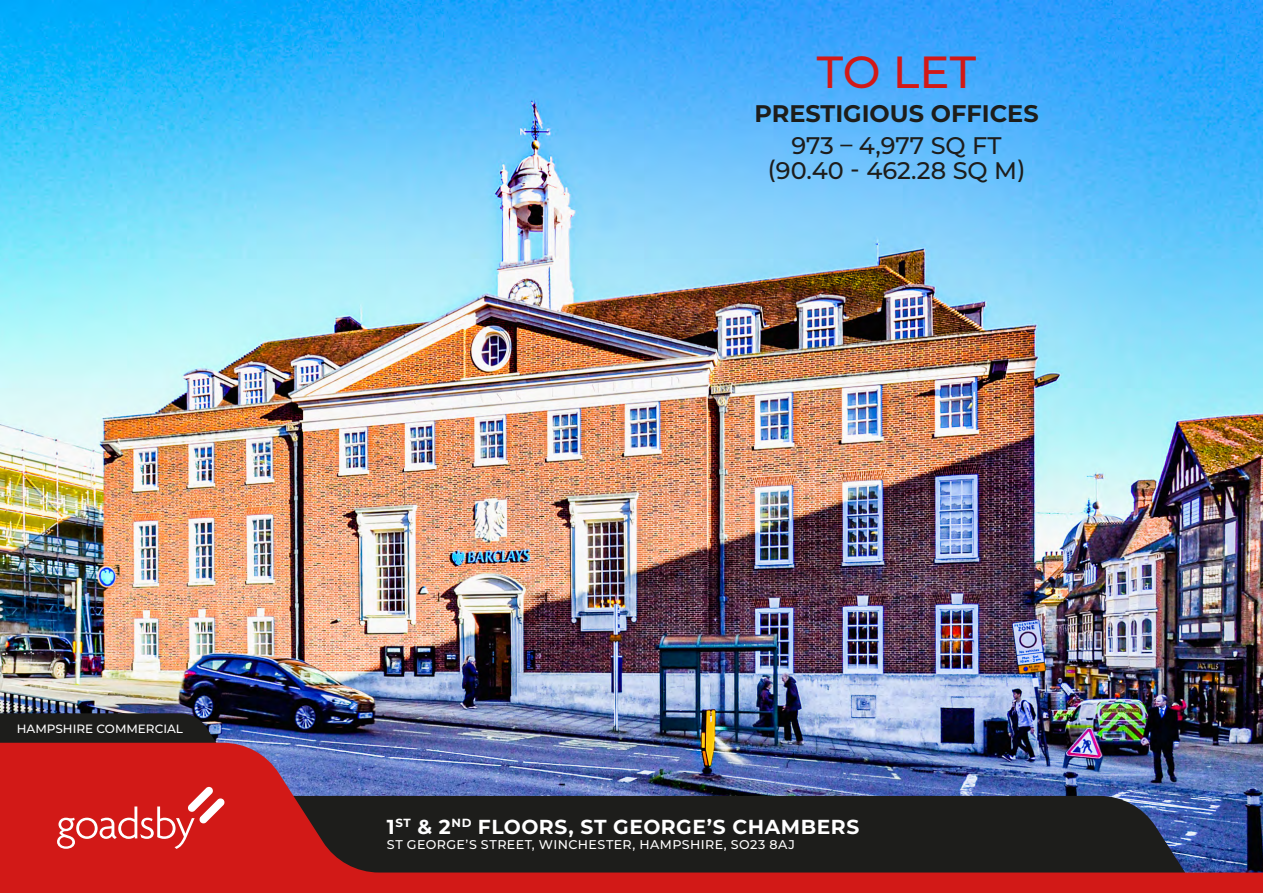
<style>
.page{position:relative;width:1263px;height:893px;background:#fff}
.page>*{position:absolute;margin:0;border:0;box-sizing:border-box;transform-origin:0 0}
.t1{font:500 45px "Montserrat";color:#d21917}
.t2{font:500 24px/25.5px "Montserrat";color:#1d1d1b;text-align:center}
.t3{font:700 24px "Montserrat";color:#1d1d1b}
.t4{font:700 20.25px "Montserrat";letter-spacing:.025em;color:#fff}
.t5{font:500 12.6px "Montserrat";letter-spacing:.035em;color:#fff}
.t6{font:500 12px "Montserrat";color:#fff}
</style>
<div class="page">
<img style="left:0;top:0;width:1263px;height:743px">
<svg style="left:0;top:713px;width:221px;height:30px;background:#222122"></svg>
<img style="left:0;top:743px;width:1263px;height:150px">
<svg style="left:57px;top:787px;width:167px;height:62px;background:#d93d3c"></svg>
<h1 class="t1" style="left:817px;top:40px;width:161px">TO LET</h1>
<h2 class="t3" style="left:754px;top:97px;width:286px">PRESTIGIOUS OFFICES</h2>
<h2 class="t2" style="left:767px;top:132px;width:260px">973 – 4,977 SQ FT (90.40 - 462.28 SQ M)</h2>
<p class="t6" style="left:17px;top:720px;width:168px">HAMPSHIRE COMMERCIAL</p>
<h3 class="t4" style="left:387px;top:812px;width:474px">1<sup>ST</sup> &amp; 2<sup>ND</sup> FLOORS, ST GEORGE’S CHAMBERS</h3>
<p class="t5" style="left:387px;top:836px;width:409px">ST GEORGE’S STREET, WINCHESTER, HAMPSHIRE, SO23 8AJ</p>
</div>
